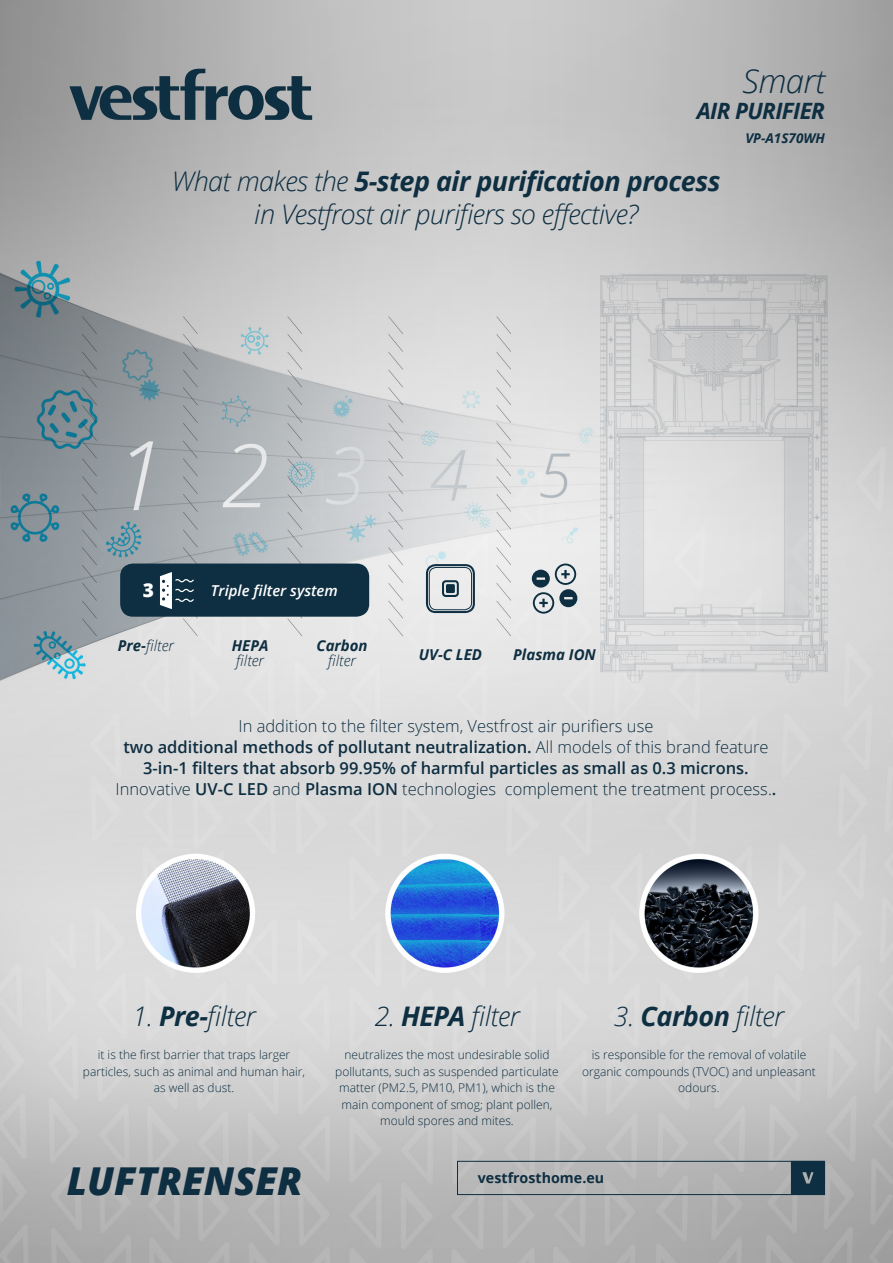
<style>
.page{position:relative;width:893px;height:1263px;background:#fff}
.page>*{position:absolute;margin:0;border:0;box-sizing:border-box;transform-origin:0 0}
.t1{font:italic 800 38.4px "Open Sans";color:#0e2e41}
.t2{font:italic 300 33px "Open Sans";letter-spacing:-.02em;color:#0e2e41}
.t3{font:italic 300 27px/33px "Open Sans";letter-spacing:-.02em;color:#0e2e41;text-align:center}
.t4{font:italic 700 22.5px "Open Sans";letter-spacing:-.03em;color:#0e2e41}
.t5{font:800 19.2px "Open Sans";color:#fff}
.t6{font:300 16.5px/21px "Open Sans";color:#0e2e41;text-align:center}
.t7{font:italic 700 15px/15px "Open Sans";color:#0e2e41;text-align:center}
.t8{font:italic 300 15px/15px "Open Sans";color:#0e2e41}
.t9{font:italic 600 15px "Open Sans";color:#fff}
.t10{font:700 14.25px "Open Sans";color:#0e2e41}
.t11{font:italic 700 13.5px "Open Sans";color:#0e2e41}
.t12{font:300 12px/16.5px "Open Sans";color:#0e2e41;text-align:center}
.s1{font-weight:700}
.s2{font-weight:300}
.s3{font-weight:600}
</style>
<div class="page">
<img style="left:0;top:0;width:893px;height:1263px">
<svg style="left:69px;top:69px;width:243px;height:51px;background:#6c7981"></svg>
<svg style="left:791px;top:1163px;width:32px;height:30px"></svg>
<div style="left:457px;top:1161px;width:368px;height:34px;border:1px solid #0e2e41"></div>
<svg style="left:532px;top:563px;width:45px;height:51px;background:#a1acb2"></svg>
<div style="left:426px;top:564px;width:49px;height:49px;border:2px solid #0e2e41;border-radius:9px"></div>
<div style="left:442px;top:580px;width:17px;height:17px;border:2px solid #0e2e41;border-radius:3px"></div>
<div style="left:446px;top:584px;width:9px;height:9px;background:#0e2e41;border-radius:2px"></div>
<div style="left:429px;top:567px;width:43px;height:43px;border:1px solid #0e2e41;border-radius:7px"></div>
<div style="left:120px;top:563px;width:249px;height:54px;background:#0e2e41;border-radius:13px"></div>
<svg style="left:160px;top:572px;width:34px;height:37px"></svg>
<p class="t2" style="left:743px;top:59px;width:84px">Smart</p>
<p class="t4" style="left:697px;top:95px;width:130px">AIR PURIFIER</p>
<p class="t3" style="left:172px;top:164px;width:550px">What makes the <span class="s1">5-step air purification process </span>in Vestfrost air purifiers so effective?</p>
<p class="t11" style="left:745px;top:129px;width:81px">VP-A1S70WH</p>
<p class="t5" style="left:143px;top:575px;width:13px">3</p>
<p class="t9" style="left:211px;top:580px;width:128px">Triple filter system</p>
<p class="t8" style="left:118px;top:637px;width:58px"><span class="s1">Pre-</span>filter</p>
<p class="t8" style="left:232px;top:637px;width:38px"><span class="s1">HEPA </span>filter</p>
<p class="t7" style="left:316px;top:638px;width:53px">Carbon <span class="s2">filter</span></p>
<p class="t7" style="left:419px;top:647px;width:65px">UV-C LED</p>
<p class="t7" style="left:513px;top:647px;width:84px">Plasma ION</p>
<p class="t6" style="left:116px;top:715px;width:662px">In addition to the filter system, Vestfrost air purifiers use<br><span class="s3">two additional methods of pollutant neutralization.</span> All models of this brand feature <span class="s3">3-in-1 filters that absorb 99.95% of harmful particles as small as 0.3 microns.<br></span>Innovative <span class="s3">UV-C LED</span> and <span class="s3">Plasma ION</span> technologies complement the treatment process.<span class="s3">.</span></p>
<p class="t3" style="left:132px;top:999px;width:125px">1. <span class="s1">Pre-</span>filter</p>
<p class="t12" style="left:83px;top:1046px;width:224px">it is the first barrier that traps larger particles, such as animal and human hair, as well as dust.</p>
<p class="t1" style="left:67px;top:1151px;width:237px">LUFTRENSER</p>
<p class="t3" style="left:374px;top:999px;width:147px">2. <span class="s1">HEPA</span> filter</p>
<p class="t12" style="left:335px;top:1046px;width:225px">neutralizes the most undesirable solid pollutants, such as suspended particulate matter (PM2.5, PM10, PM1), which is the main component of smog; plant pollen, mould spores and mites.</p>
<p class="t3" style="left:614px;top:999px;width:172px">3. <span class="s1">Carbon</span> filter</p>
<p class="t12" style="left:582px;top:1046px;width:235px">is responsible for the removal of volatile organic compounds (TVOC) and unpleasant odours.</p>
<p class="t10" style="left:478px;top:1168px;width:128px">vestfrosthome.eu</p>
</div>
